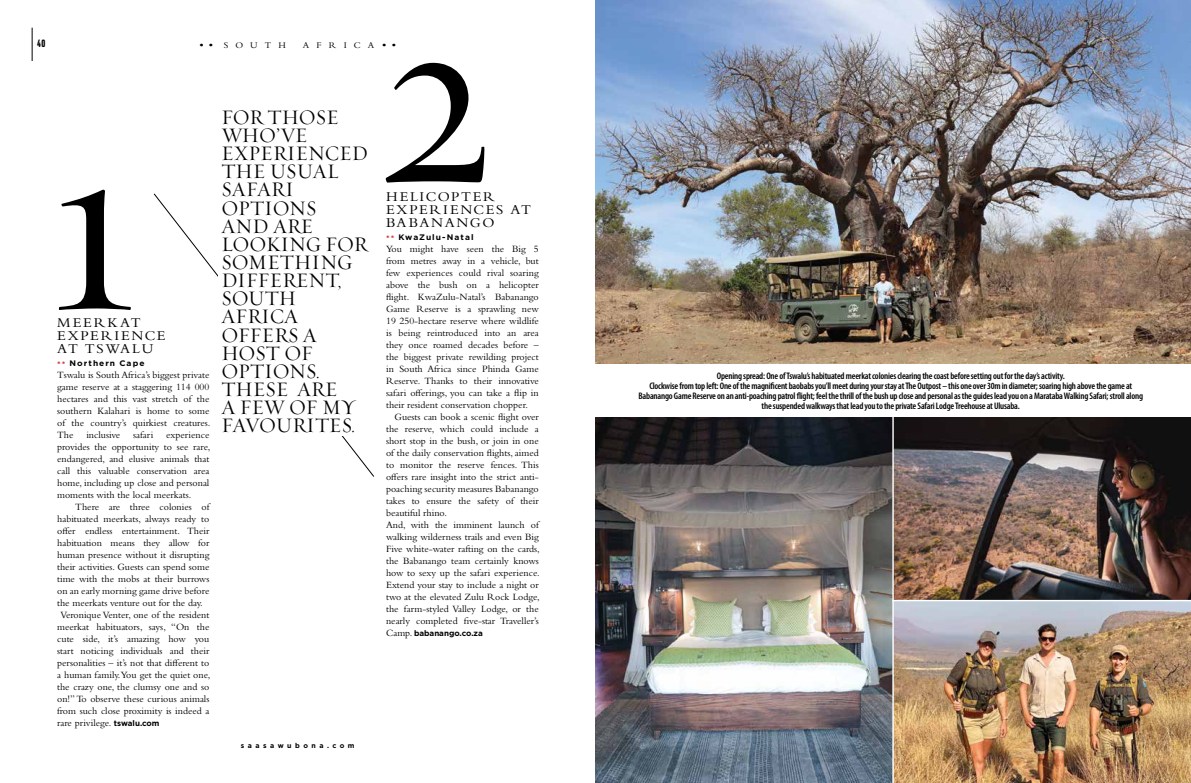
<style>
.page{position:relative;width:1191px;height:783px;background:#fff}
.page>*{position:absolute;margin:0;border:0;box-sizing:border-box;transform-origin:0 0}
.t1{font:250.4px "Requiem Display";color:#000}
.t2{font:28px "Bembo Std";color:#000;scale:1.05 1}
.t3{font:21px/18.1px "Requiem Display";color:#000}
.t4{font:14px/13px "Bembo Std";letter-spacing:.115em;color:#000;scale:1.05 1}
.t5{font:10px/12px "Bembo Std";color:#000;text-align:justify}
.t6{font:700 10px "Antenna Comp";color:#000;scale:1.05 1}
.t7{font:600 condensed 9.5px/10px "Myriad Pro";letter-spacing:-.02em;color:#000;text-align:center}
.t8{font:9px "Bembo Std";letter-spacing:.76em;color:#000;scale:1.05 1}
.t9{font:700 8px "Gotham";letter-spacing:.115em;color:#000;scale:1.05 1}
.t10{font:700 8px "Gotham";color:#000}
.t11{font:700 7px "Gotham";letter-spacing:.5em;color:#000}
.s1{color:#d2232a}
.s2{font-family:"Gotham";font-weight:700;font-size:8px}
.s3{font-family:"Bembo Std";font-weight:400;font-size:10px}
</style>
<div class="page">
<svg style="left:153px;top:193px;width:222px;height:284px"></svg>
<div style="left:218px;top:140px;width:136px;height:296px;background:#fff"></div>
<img style="left:595px;top:417px;width:297px;height:365px">
<img style="left:595px;top:0;width:596px;height:364px">
<img style="left:893px;top:417px;width:298px;height:365px">
<hr style="left:32px;top:28px;width:1px;height:33px;background:#000">
<hr style="left:892px;top:599px;width:299px;height:2px;background:#fff">
<p class="t6" style="left:37px;top:38px;width:9px">40</p>
<h2 class="t2" style="left:198px;top:21px;width:18px">..</h2>
<p class="t8" style="left:224px;top:40px;width:61px">SOUTH</p>
<p class="t8" style="left:303px;top:40px;width:70px">AFRICA</p>
<h2 class="t2" style="left:380px;top:21px;width:18px">..</h2>
<h1 class="t1" style="left:45px;top:48px;width:94px">1</h1>
<h3 class="t4" style="left:57px;top:315px;width:105px">MEERKAT<br>EXPERIENCE<br>AT TSWALU</h3>
<p class="t9" style="left:57px;top:357px;width:85px"><span class="s1">**</span> Northern Cape</p>
<p class="t5" style="left:57px;top:368px;width:155px">Tswalu is South Africa’s biggest private game reserve at a staggering 114 000 hectares and this vast stretch of the southern Kalahari is home to some of the country’s quirkiest creatures.<br>The</p>
<p class="t5" style="left:86px;top:428px;width:35px">inclusive</p>
<p class="t5" style="left:133px;top:428px;width:22px">safari</p>
<p class="t5" style="left:57px;top:428px;width:155px;text-indent:109px">experience provides the opportunity to see rare, endangered, and elusive animals that call this valuable conservation area home, including up close and personal moments with the local meerkats.</p>
<p class="t5" style="left:75px;top:500px;width:136px">There are three colonies of</p>
<p class="t5" style="left:57px;top:512px;width:154px">habituated meerkats, always ready to</p>
<p class="t5" style="left:57px;top:524px;width:154px">offer endless entertainment. Their</p>
<p class="t5" style="left:57px;top:536px;width:154px">habituation means they allow for</p>
<p class="t5" style="left:57px;top:548px;width:154px">human presence without it disrupting</p>
<p class="t5" style="left:57px;top:560px;width:154px">their activities. Guests can spend some</p>
<p class="t5" style="left:57px;top:572px;width:154px">time with the mobs at their burrows</p>
<p class="t5" style="left:57px;top:584px;width:154px">on an early morning game drive before</p>
<p class="t5" style="left:57px;top:596px;width:147px">the meerkats venture out for the day.</p>
<p class="t5" style="left:61px;top:608px;width:150px">Veronique Venter, one of the resident</p>
<p class="t5" style="left:57px;top:620px;width:154px">meerkat habituators, says, “On the</p>
<p class="t5" style="left:57px;top:632px;width:154px">cute side, it’s amazing how you</p>
<p class="t5" style="left:57px;top:644px;width:154px">start noticing individuals and their</p>
<p class="t5" style="left:57px;top:656px;width:154px">personalities – it’s not that different to</p>
<p class="t5" style="left:57px;top:668px;width:155px">a human family.You get the quiet one,</p>
<p class="t5" style="left:57px;top:680px;width:154px">the crazy one, the clumsy one and so</p>
<p class="t5" style="left:57px;top:692px;width:154px">on!” To observe these curious animals</p>
<p class="t5" style="left:57px;top:704px;width:154px">from such close proximity is indeed a</p>
<p class="t5" style="left:57px;top:716px;width:104px">rare privilege. <span class="s2">tswalu.com</span></p>
<h3 class="t3" style="left:221px;top:107px;width:148px">FOR THOSE<br>WHO’VE<br>EXPERIENCED<br>THE USUAL<br>SAFARI<br>OPTIONS<br>AND ARE<br>LOOKING FOR<br>SOMETHING<br>DIFFERENT,<br>SOUTH<br>AFRICA<br>OFFERS A<br>HOST OF<br>OPTIONS.<br>THESE ARE<br>A FEW OF MY<br>FAVOURITES.</h3>
<p class="t11" style="left:241px;top:740px;width:115px">saasawubona.com</p>
<h1 class="t1" style="left:376px;top:-79px;width:121px">2</h1>
<h3 class="t4" style="left:386px;top:189px;width:140px">HELICOPTER<br>EXPERIENCES AT<br>BABANANGO</h3>
<p class="t9" style="left:386px;top:231px;width:85px"><span class="s1">**</span> KwaZulu-Natal</p>
<p class="t5" style="left:386px;top:242px;width:154px">You might have seen the Big 5 from metres away in a vehicle, but few experiences could rival soaring above the bush on a helicopter flight. KwaZulu-Natal’s Babanango Game Reserve is a sprawling new 19 250-hectare reserve where wildlife is being reintroduced into an area they once roamed decades before – the biggest private rewilding project in South Africa since Phinda Game Reserve. Thanks to their innovative safari offerings, you can take a flip in their resident conservation chopper.</p>
<p class="t5" style="left:386px;top:410px;width:155px;text-align:left;text-indent:8px">Guests can book a scenic flight over the reserve, which could include a short stop in the bush, or join in one of the daily conservation flights, aimed to monitor the reserve fences. This offers rare insight into the strict anti&shy;poaching security measures Babanango takes to ensure the safety of their beautiful rhino.<br>And, with the imminent launch of walking wilderness trails and even Big Five white-water rafting on the cards, the Babanango team certainly knows how to sexy up the safari experience.<br>Extend your stay to include a night or two at the elevated Zulu Rock Lodge, the farm-styled Valley Lodge, or the nearly completed five-star Traveller’s</p>
<p class="t10" style="left:386px;top:627px;width:98px"><span class="s3">Camp.</span> babanango.co.za</p>
<p class="t7" style="left:638px;top:370px;width:506px">Opening spread: One of Tswalu’s habituated meerkat colonies clearing the coast before setting out for the day’s activity.<br>Clockwise from top left: One of the magnificent baobabs you’ll meet during your stay at The Outpost – this one over 30m in diameter; soaring high above the game at Babanango Game Reserve on an anti-poaching patrol flight; feel the thrill of the bush up close and personal as the guides lead you on a Marataba Walking Safari; stroll along the suspended walkways that lead you to the private Safari Lodge Treehouse at Ulusaba.</p>
</div>
